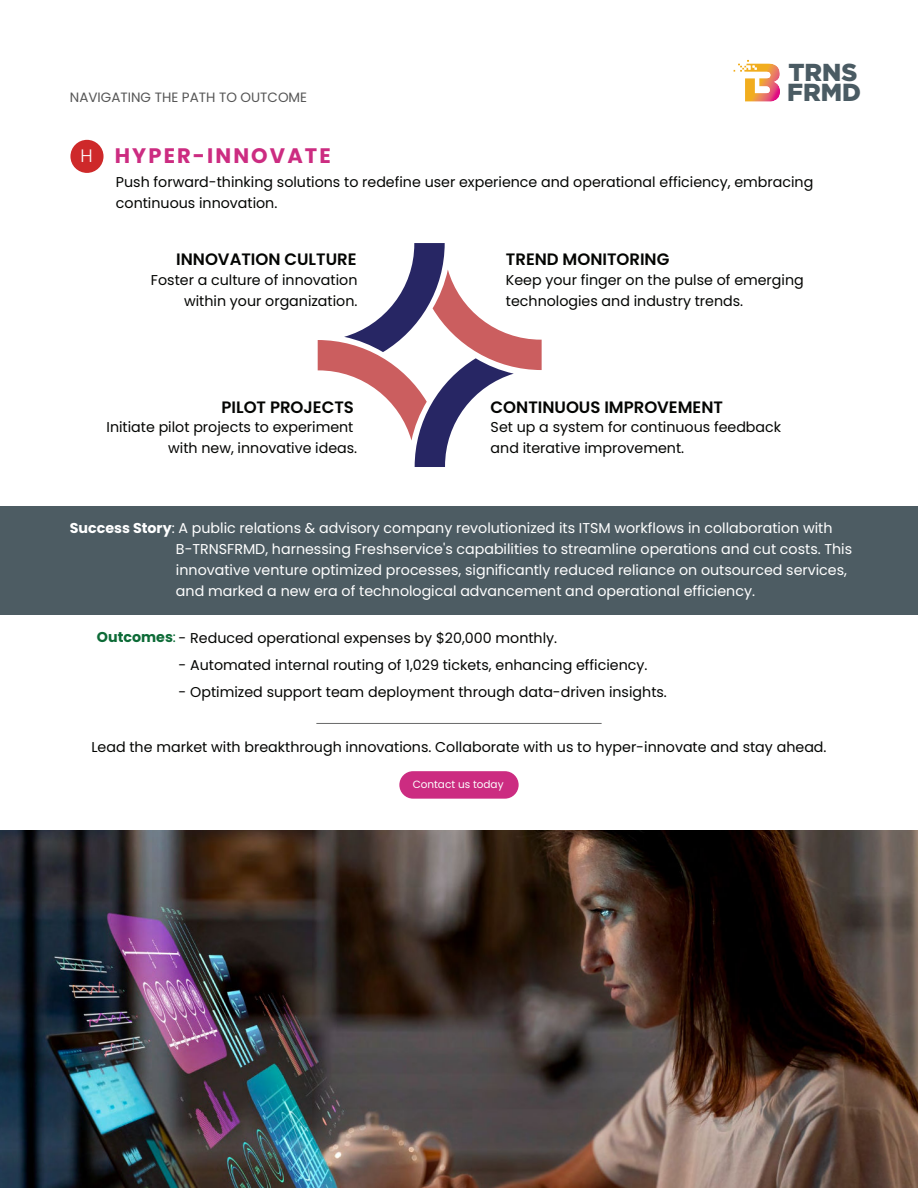
<style>
.page{position:relative;width:918px;height:1188px;background:#fff}
.page>*{position:absolute;margin:0;border:0;box-sizing:border-box;transform-origin:0 0}
.t1{font:900 24.6px "Gotham";color:#4a5b63}
.t2{font:700 21px "Poppins";letter-spacing:.1em;color:#cc2c81}
.t3{font:300 18px "Poppins";color:#fbfcfd}
.t4{font:600 16.5px "Poppins";color:#040503}
.t5{font:14.25px/21px "Poppins";color:#040503}
.t6{font:14.25px/21px "Poppins";color:#fff}
.t7{font:13.5px "Poppins";color:#565656}
.t8{font:10.5px "Poppins";color:#fdfefe}
.s1{font-weight:700}
.s2{font-weight:700;color:#0d6b37}
.s3{color:#0d6b37}
</style>
<div class="page">
<div style="left:0;top:507px;width:918px;height:108px;background:#4d5c63"></div>
<svg style="left:733px;top:60px;width:47px;height:42px"></svg>
<div style="left:70px;top:140px;width:34px;height:33px;background:#ce292a;border-radius:50%"></div>
<svg style="left:318px;top:243px;width:224px;height:224px"></svg>
<div style="left:399px;top:771px;width:120px;height:28px;background:#cc2c81;border-radius:14px"></div>
<hr style="left:316px;top:723px;width:286px;height:1px;background:#676868">
<img style="left:0;top:830px;width:918px;height:358px">
<h1 class="t1" style="left:788px;top:61px;width:71px">TRNS</h1>
<p class="t7" style="left:70px;top:89px;width:239px">NAVIGATING THE PATH TO OUTCOME</p>
<h1 class="t1" style="left:787px;top:82px;width:75px">FRMD</h1>
<p class="t3" style="left:81px;top:145px;width:14px">H</p>
<h2 class="t2" style="left:115px;top:147px;width:217px">HYPER-INNOVATE</h2>
<p class="t5" style="left:116px;top:172px;width:699px">Push forward-thinking solutions to redefine user experience and operational efficiency, embracing continuous innovation.</p>
<p class="t4" style="left:176px;top:249px;width:182px">INNOVATION CULTURE</p>
<p class="t5" style="left:151px;top:269px;width:208px;text-align:right">Foster a culture of innovation within your organization.</p>
<p class="t4" style="left:506px;top:249px;width:165px">TREND MONITORING</p>
<p class="t5" style="left:506px;top:269px;width:299px">Keep your finger on the pulse of emerging technologies and industry trends.</p>
<p class="t4" style="left:222px;top:398px;width:134px">PILOT PROJECTS</p>
<p class="t5" style="left:107px;top:417px;width:252px;text-align:right">Initiate pilot projects to experiment with new, innovative ideas.</p>
<p class="t4" style="left:491px;top:398px;width:234px">CONTINUOUS IMPROVEMENT</p>
<p class="t5" style="left:491px;top:417px;width:292px">Set up a system for continuous feedback and iterative improvement.</p>
<p class="t6" style="left:176px;top:518px;width:678px;text-indent:-106px"><span class="s1">Success Story</span>: A public relations &amp; advisory company revolutionized its ITSM workflows in collaboration with B-TRNSFRMD, harnessing Freshservice's capabilities to streamline operations and cut costs. This innovative venture optimized processes, significantly reduced reliance on outsourced services, and marked a new era of technological advancement and operational efficiency.</p>
<p class="t5" style="left:97px;top:628px;width:462px"><span class="s2">Outcomes</span><span class="s3">:</span> - Reduced operational expenses by $20,000 monthly.</p>
<p class="t5" style="left:179px;top:655px;width:470px">- Automated internal routing of 1,029 tickets, enhancing efficiency.</p>
<p class="t5" style="left:179px;top:682px;width:490px">- Optimized support team deployment through data-driven insights.</p>
<p class="t5" style="left:91px;top:737px;width:737px">Lead the market with breakthrough innovations. Collaborate with us to hyper-innovate and stay ahead.</p>
<p class="t8" style="left:413px;top:778px;width:92px">Contact us today</p>
</div>
